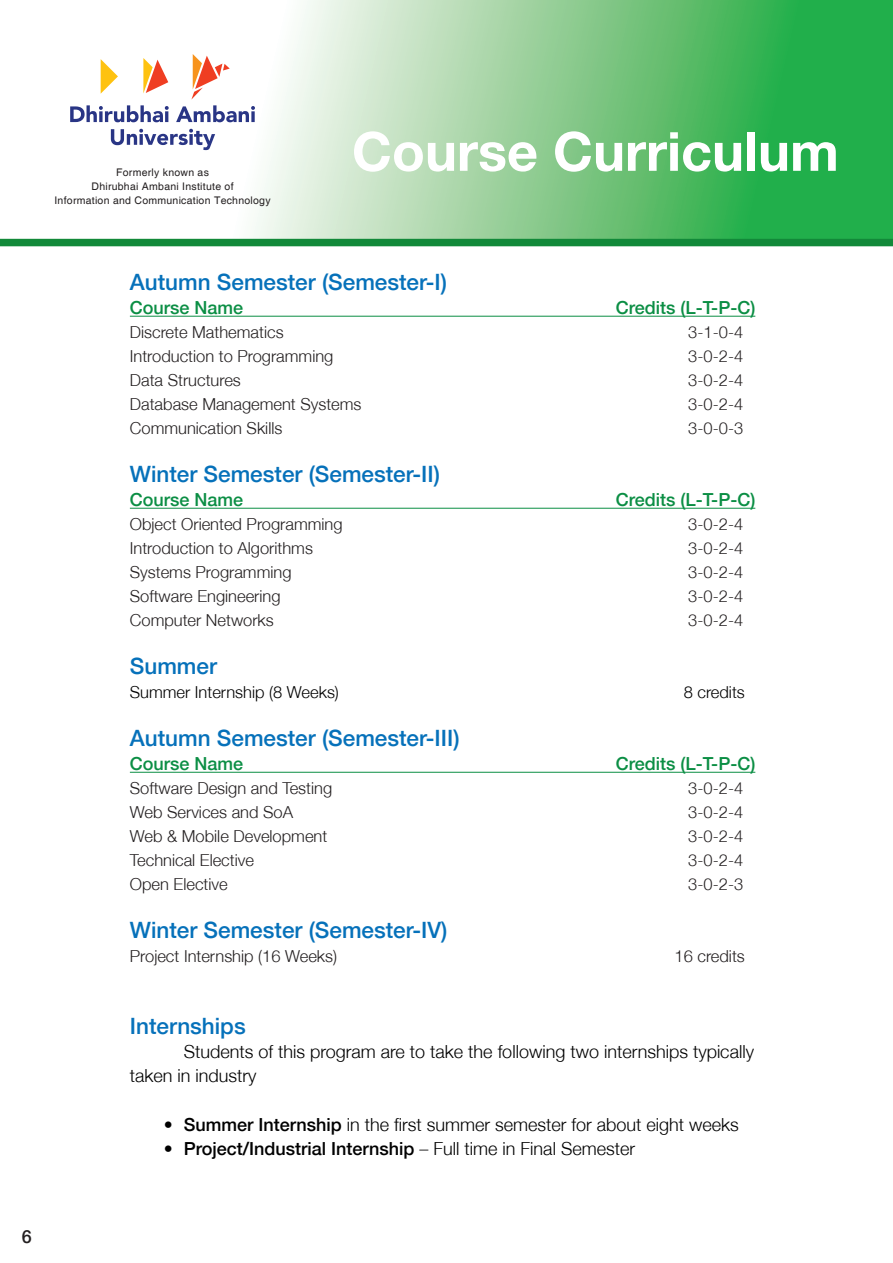
<style>
.page{position:relative;width:893px;height:1263px;background:#fff}
.page>*{position:absolute;margin:0;border:0;box-sizing:border-box;transform-origin:0 0}
.t1{font:700 54px "Helvetica Neue";color:#fff}
.t2{font:500 22.5px "Helvetica Neue";color:#0671ba}
.t3{font:300 18px/24px "Helvetica Neue";color:#000}
.t4{font:500 18px "Helvetica Neue";color:#0b8e44}
.t5{font:500 18px "Helvetica Neue";color:#000}
.t6{font:500 18px "Helvetica Neue";color:#231f20}
.t7{font:300 16.5px "Helvetica Neue";color:#231f20}
.t8{font:300 16.5px "Helvetica Neue";color:#000}
.t9{font:10.5px/14px "Helvetica";letter-spacing:.025em;color:#231f20;text-align:center}
.s1{font-weight:500}
.s2{font-weight:300}
</style>
<div class="page">
<svg style="left:0;top:0;width:893px;height:239px"></svg>
<div style="left:0;top:239px;width:893px;height:7px;background:#128939"></div>
<svg style="left:143px;top:58px;width:25px;height:35px"></svg>
<svg style="left:101px;top:59px;width:17px;height:35px"></svg>
<svg style="left:70px;top:105px;width:99px;height:17px"></svg>
<svg style="left:111px;top:129px;width:104px;height:21px"></svg>
<svg style="left:176px;top:54px;width:79px;height:68px"></svg>
<hr style="left:130px;top:316px;width:625px;height:1px;background:#0b8e44">
<hr style="left:130px;top:508px;width:625px;height:1px;background:#0b8e44">
<hr style="left:130px;top:772px;width:625px;height:1px;background:#0b8e44">
<p class="t9" style="left:54px;top:166px;width:218px">Formerly known as<br>Dhirubhai Ambani Institute of<br>Information and Communication Technology</p>
<p class="t1" style="left:352px;top:118px;width:488px">Course Curriculum</p>
<p class="t2" style="left:130px;top:269px;width:319px">Autumn Semester (Semester-I)</p>
<p class="t4" style="left:130px;top:297px;width:115px">Course Name</p>
<p class="t4" style="left:616px;top:297px;width:141px">Credits (L-T-P-C)</p>
<p class="t7" style="left:130px;top:322px;width:155px">Discrete Mathematics</p>
<p class="t7" style="left:688px;top:322px;width:57px">3-1-0-4</p>
<p class="t7" style="left:130px;top:346px;width:205px">Introduction to Programming</p>
<p class="t7" style="left:688px;top:346px;width:57px">3-0-2-4</p>
<p class="t7" style="left:130px;top:370px;width:112px">Data Structures</p>
<p class="t7" style="left:688px;top:370px;width:57px">3-0-2-4</p>
<p class="t7" style="left:130px;top:394px;width:233px">Database Management Systems</p>
<p class="t7" style="left:688px;top:394px;width:57px">3-0-2-4</p>
<p class="t7" style="left:130px;top:418px;width:154px">Communication Skills</p>
<p class="t7" style="left:688px;top:418px;width:57px">3-0-0-3</p>
<p class="t2" style="left:130px;top:461px;width:312px">Winter Semester (Semester-II)</p>
<p class="t4" style="left:130px;top:489px;width:115px">Course Name</p>
<p class="t4" style="left:616px;top:489px;width:141px">Credits (L-T-P-C)</p>
<p class="t7" style="left:130px;top:514px;width:214px">Object Oriented Programming</p>
<p class="t7" style="left:688px;top:514px;width:57px">3-0-2-4</p>
<p class="t7" style="left:130px;top:538px;width:185px">Introduction to Algorithms</p>
<p class="t7" style="left:688px;top:538px;width:57px">3-0-2-4</p>
<p class="t7" style="left:130px;top:562px;width:163px">Systems Programming</p>
<p class="t7" style="left:688px;top:562px;width:57px">3-0-2-4</p>
<p class="t7" style="left:130px;top:586px;width:152px">Software Engineering</p>
<p class="t7" style="left:688px;top:586px;width:57px">3-0-2-4</p>
<p class="t7" style="left:130px;top:610px;width:145px">Computer Networks</p>
<p class="t7" style="left:688px;top:610px;width:57px">3-0-2-4</p>
<p class="t2" style="left:130px;top:653px;width:89px">Summer</p>
<p class="t8" style="left:130px;top:682px;width:211px">Summer Internship (8 Weeks)</p>
<p class="t8" style="left:684px;top:682px;width:63px">8 credits</p>
<p class="t2" style="left:130px;top:725px;width:331px">Autumn Semester (Semester-III)</p>
<p class="t4" style="left:130px;top:753px;width:115px">Course Name</p>
<p class="t4" style="left:616px;top:753px;width:141px">Credits (L-T-P-C)</p>
<p class="t7" style="left:130px;top:778px;width:204px">Software Design and Testing</p>
<p class="t7" style="left:688px;top:778px;width:57px">3-0-2-4</p>
<p class="t7" style="left:130px;top:802px;width:165px">Web Services and SoA</p>
<p class="t7" style="left:688px;top:802px;width:57px">3-0-2-4</p>
<p class="t7" style="left:130px;top:826px;width:199px">Web &amp; Mobile Development</p>
<p class="t7" style="left:688px;top:826px;width:57px">3-0-2-4</p>
<p class="t7" style="left:130px;top:850px;width:126px">Technical Elective</p>
<p class="t7" style="left:688px;top:850px;width:57px">3-0-2-4</p>
<p class="t7" style="left:130px;top:874px;width:99px">Open Elective</p>
<p class="t7" style="left:688px;top:874px;width:57px">3-0-2-3</p>
<p class="t2" style="left:130px;top:917px;width:319px">Winter Semester (Semester-IV)</p>
<p class="t7" style="left:130px;top:946px;width:209px">Project Internship (16 Weeks)</p>
<p class="t7" style="left:674px;top:946px;width:72px">16 credits</p>
<p class="t2" style="left:130px;top:1013px;width:117px">Internships</p>
<p class="t3" style="left:130px;top:1040px;width:626px;text-indent:54px">Students of this program are to take the following two internships typically taken in industry</p>
<p class="t3" style="left:164px;top:1112px;width:577px"><span class="s1">• ●Summer Internship</span> in the first summer semester for about eight weeks</p>
<p class="t5" style="left:164px;top:1137px;width:473px">• Project/Industrial Internship <span class="s2">– Full time in Final Semester</span></p>
<p class="t6" style="left:22px;top:1226px;width:12px">6</p>
</div>
